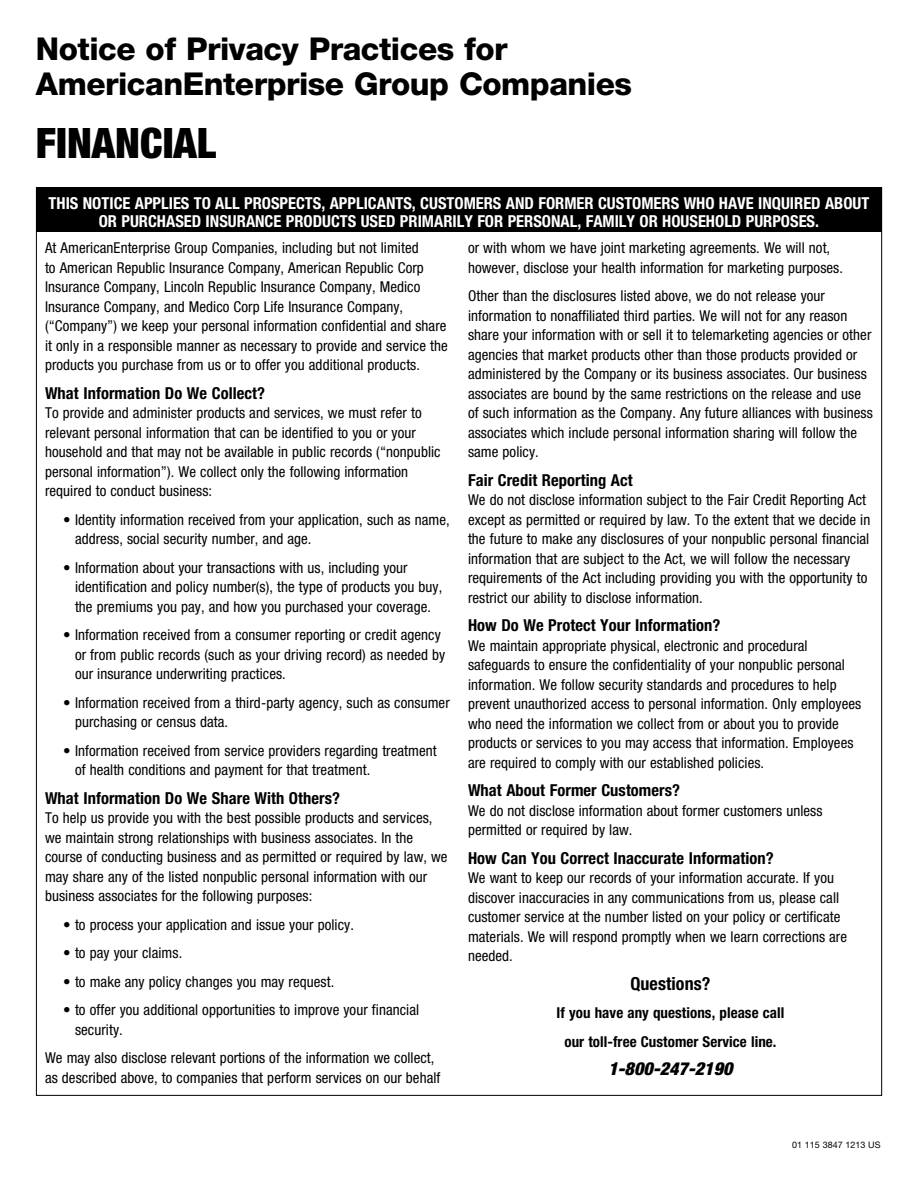
<style>
.page{position:relative;width:918px;height:1188px;background:#fff}
.page>*{position:absolute;margin:0;border:0;box-sizing:border-box;transform-origin:0 0}
.t1{font:900 condensed 42px "Helvetica Neue";color:#000}
.t2{font:800 31.5px/34.5px "Helvetica Neue";letter-spacing:-.015em;color:#000}
.t3{font:italic 900 condensed 18px "Helvetica Neue";letter-spacing:.005em;color:#000}
.t4{font:700 condensed 18px "Helvetica Neue";letter-spacing:.005em;color:#000}
.t5{font:700 condensed 16.5px "Helvetica Neue";letter-spacing:.005em;color:#000}
.t6{font:700 condensed 16.5px/18px "Helvetica Neue";color:#fff;text-align:center}
.t7{font:condensed 15px/19.5px "Helvetica Neue";letter-spacing:.005em;color:#000}
.t8{font:700 condensed 15px/28.5px "Helvetica Neue";letter-spacing:.005em;color:#000;text-align:center}
.t9{font:9px "Helvetica Neue";color:#000}
</style>
<div class="page">
<div style="left:36px;top:188px;width:846px;height:44px;background:#000"></div>
<h2 class="t2" style="left:36px;top:32px;width:598px">Notice of Privacy Practices for<br>AmericanEnterprise Group Companies</h2>
<h1 class="t1" style="left:36px;top:117px;width:182px">FINANCIAL</h1>
<p class="t6" style="left:49px;top:194px;width:822px">THIS NOTICE APPLIES TO ALL PROSPECTS, APPLICANTS, CUSTOMERS AND FORMER CUSTOMERS WHO HAVE INQUIRED ABOUT<br>OR PURCHASED INSURANCE PRODUCTS USED PRIMARILY FOR PERSONAL, FAMILY OR HOUSEHOLD PURPOSES.</p>
<p class="t7" style="left:45px;top:238px;width:404px">At AmericanEnterprise Group Companies, including but not limited<br>to American Republic Insurance Company, American Republic Corp Insurance Company, Lincoln Republic Insurance Company, Medico Insurance Company, and Medico Corp Life Insurance Company, (“Company”) we keep your personal information confidential and share it only in a responsible manner as necessary to provide and service the products you purchase from us or to offer you additional products.</p>
<p class="t5" style="left:45px;top:383px;width:222px">What Information Do We Collect?</p>
<p class="t7" style="left:45px;top:403px;width:397px">To provide and administer products and services, we must refer to relevant personal information that can be identified to you or your household and that may not be available in public records (“nonpublic personal information”). We collect only the following information required to conduct business:</p>
<p class="t7" style="left:75px;top:509px;width:376px;text-indent:-12px">• Identity information received from your application, such as name, address, social security number, and age.</p>
<p class="t7" style="left:75px;top:557px;width:369px;text-indent:-12px">• Information about your transactions with us, including your identification and policy number(s), the type of products you buy, the premiums you pay, and how you purchased your coverage.</p>
<p class="t7" style="left:75px;top:625px;width:372px;text-indent:-12px">• Information received from a consumer reporting or credit agency or from public records (such as your driving record) as needed by our insurance underwriting practices.</p>
<p class="t7" style="left:75px;top:692px;width:376px;text-indent:-12px">• Information received from a third-party agency, such as consumer purchasing or census data.</p>
<p class="t7" style="left:75px;top:740px;width:363px;text-indent:-12px">• Information received from service providers regarding treatment of health conditions and payment for that treatment.</p>
<p class="t5" style="left:45px;top:788px;width:297px">What Information Do We Share With Others?</p>
<p class="t7" style="left:45px;top:808px;width:404px">To help us provide you with the best possible products and services, we maintain strong relationships with business associates. In the course of conducting business and as permitted or required by law, we may share any of the listed nonpublic personal information with our business associates for the following purposes:</p>
<p class="t7" style="left:63px;top:914px;width:293px">• to process your application and issue your policy.</p>
<p class="t7" style="left:63px;top:943px;width:121px">• to pay your claims.</p>
<p class="t7" style="left:63px;top:971px;width:273px">• to make any policy changes you may request.</p>
<p class="t7" style="left:75px;top:1000px;width:346px;text-indent:-12px">• to offer you additional opportunities to improve your financial security.</p>
<p class="t7" style="left:45px;top:1048px;width:397px">We may also disclose relevant portions of the information we collect, as described above, to companies that perform services on our behalf</p>
<p class="t7" style="left:468px;top:238px;width:377px">or with whom we have joint marketing agreements. We will not, however, disclose your health information for marketing purposes.</p>
<p class="t7" style="left:468px;top:286px;width:406px">Other than the disclosures listed above, we do not release your information to nonaffiliated third parties. We will not for any reason share your information with or sell it to telemarketing agencies or other agencies that market products other than those products provided or administered by the Company or its business associates. Our business associates are bound by the same restrictions on the release and use of such information as the Company. Any future alliances with business associates which include personal information sharing will follow the same policy.</p>
<p class="t5" style="left:468px;top:470px;width:166px">Fair Credit Reporting Act</p>
<p class="t7" style="left:468px;top:490px;width:404px">We do not disclose information subject to the Fair Credit Reporting Act except as permitted or required by law. To the extent that we decide in the future to make any disclosures of your nonpublic personal financial information that are subject to the Act, we will follow the necessary requirements of the Act including providing you with the opportunity to restrict our ability to disclose information.</p>
<p class="t5" style="left:468px;top:615px;width:254px">How Do We Protect Your Information?</p>
<p class="t7" style="left:468px;top:635px;width:395px">We maintain appropriate physical, electronic and procedural safeguards to ensure the confidentiality of your nonpublic personal information. We follow security standards and procedures to help prevent unauthorized access to personal information. Only employees who need the information we collect from or about you to provide products or services to you may access that information. Employees are required to comply with our established policies.</p>
<p class="t5" style="left:468px;top:780px;width:214px">What About Former Customers?</p>
<p class="t7" style="left:468px;top:800px;width:356px">We do not disclose information about former customers unless permitted or required by law.</p>
<p class="t5" style="left:468px;top:848px;width:307px">How Can You Correct Inaccurate Information?</p>
<p class="t7" style="left:468px;top:868px;width:381px">We want to keep our records of your information accurate. If you discover inaccuracies in any communications from us, please call customer service at the number listed on your policy or certificate materials. We will respond promptly when we learn corrections are needed.</p>
<p class="t4" style="left:630px;top:972px;width:82px">Questions?</p>
<p class="t8" style="left:557px;top:998px;width:229px">If you have any questions, please call our toll-free Customer Service line.</p>
<p class="t3" style="left:609px;top:1058px;width:126px">1-800-247-2190</p>
<p class="t9" style="left:792px;top:1140px;width:90px">01 115 3847 1213 US</p>
</div>
